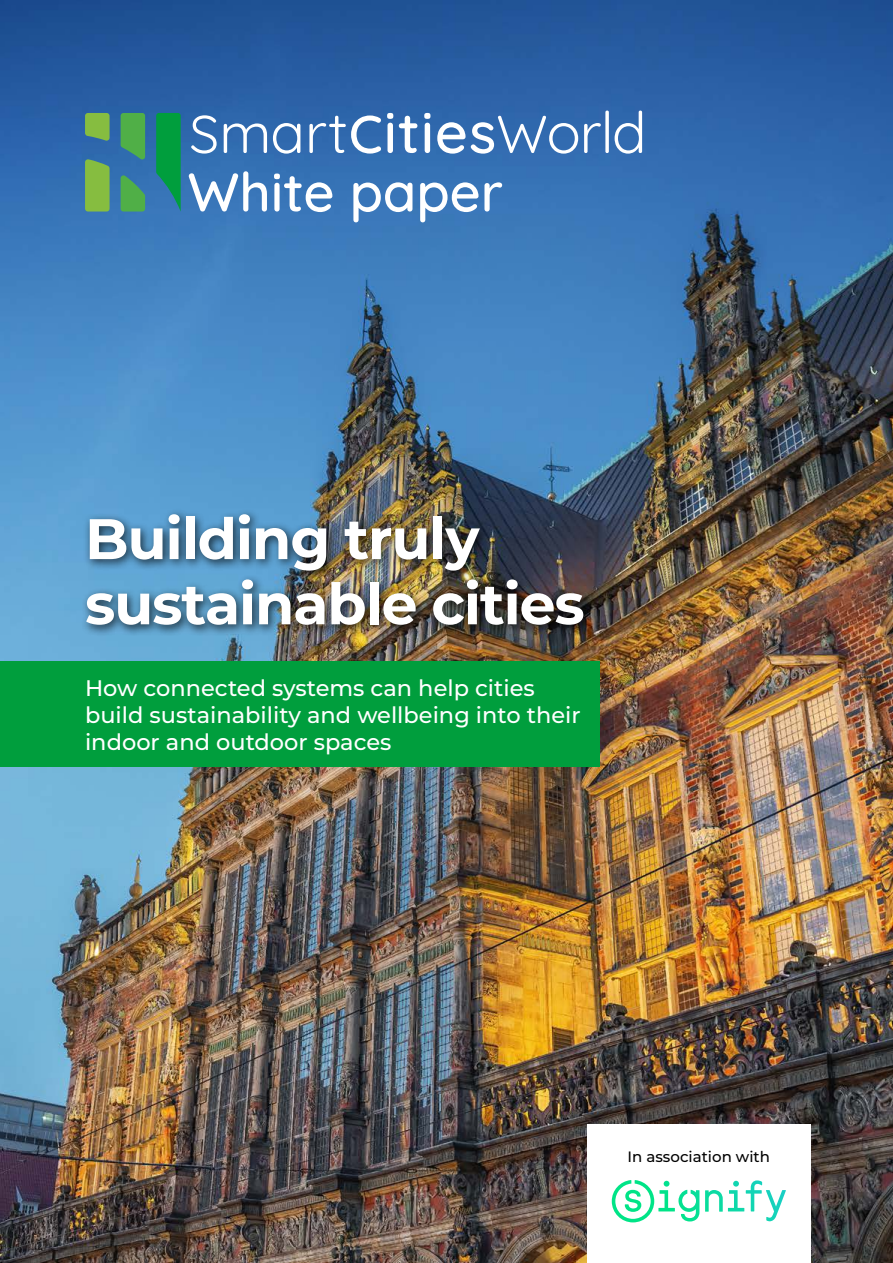
<style>
.page{position:relative;width:893px;height:1263px;background:#fff}
.page>*{position:absolute;margin:0;border:0;box-sizing:border-box;transform-origin:0 0}
.t1{font:700 57px/65.2px "Montserrat";letter-spacing:-.02em;color:#fff}
.t2{font:500 54.3px "Quicksand";color:#fff}
.t3{font:500 22.5px/27px "Montserrat";color:#fff}
.t4{font:500 15px "Montserrat";color:#000}
</style>
<div class="page">
<img style="left:0;top:0;width:893px;height:1263px">
<div style="left:81px;top:508px;width:514px;height:129px;background:#000;opacity:.72"></div>
<div style="left:0;top:661px;width:600px;height:105px;background:#009e3d"></div>
<svg style="left:191px;top:115px;width:26px;height:39px"></svg>
<svg style="left:224px;top:123px;width:43px;height:30px"></svg>
<svg style="left:273px;top:123px;width:27px;height:31px"></svg>
<svg style="left:309px;top:115px;width:72px;height:39px"></svg>
<svg style="left:387px;top:113px;width:6px;height:40px"></svg>
<svg style="left:399px;top:116px;width:18px;height:37px"></svg>
<svg style="left:424px;top:113px;width:6px;height:40px"></svg>
<svg style="left:437px;top:116px;width:141px;height:38px"></svg>
<svg style="left:584px;top:111px;width:25px;height:42px"></svg>
<svg style="left:615px;top:111px;width:27px;height:43px"></svg>
<svg style="left:85px;top:159px;width:25px;height:53px"></svg>
<svg style="left:85px;top:113px;width:25px;height:28px"></svg>
<svg style="left:121px;top:175px;width:24px;height:37px"></svg>
<svg style="left:121px;top:113px;width:24px;height:47px"></svg>
<svg style="left:156px;top:113px;width:25px;height:99px;background:#0d945a"></svg>
<div style="left:587px;top:1125px;width:224px;height:138px;background:#fff"></div>
<svg style="left:612px;top:1180px;width:171px;height:42px"></svg>
<h2 class="t2" style="left:188px;top:148px;width:317px">White paper</h2>
<h1 class="t1" style="left:85px;top:503px;width:501px">Building truly sustainable cities</h1>
<p class="t3" style="left:85px;top:673px;width:497px">How connected systems can help cities build sustainability and wellbeing into their indoor and outdoor spaces</p>
<p class="t4" style="left:628px;top:1146px;width:144px">In association with</p>
</div>
